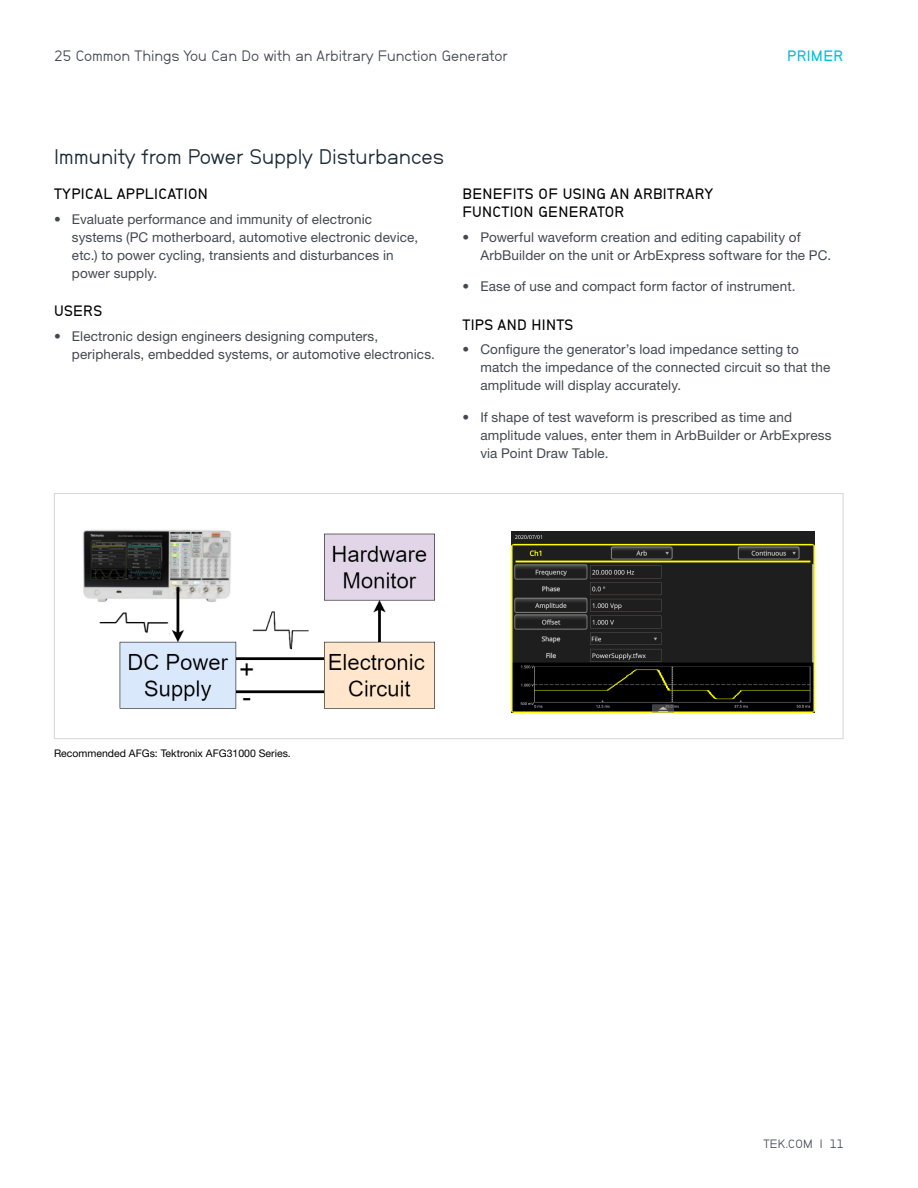
<style>
.page{position:relative;width:918px;height:1188px;background:#fff}
.page>*{position:absolute;margin:0;border:0;box-sizing:border-box;transform-origin:0 0}
.t1{font:21px "Neubau Grotesk Nor";color:#1b2a35}
.t2{font:15px/18px "Neubau Grotesk Hal";letter-spacing:.02em;color:#000}
.t3{font:15px "Neubau Grotesk Nor";color:#43474f}
.t4{font:15px "Neubau Grotesk Hal";letter-spacing:.02em;color:#00bfdf}
.t5{font:13.5px/18px "Helvetica Neue LT Std";letter-spacing:.01em;color:#43474f}
.t6{font:12px "Neubau Grotesk Nor";letter-spacing:.02em;color:#43474f}
.t7{font:10.5px "Helvetica Neue LT Std";color:#000}
</style>
<div class="page">
<img style="left:82px;top:529px;width:353px;height:180px">
<img style="left:512px;top:531px;width:302px;height:182px">
<div style="left:54px;top:493px;width:789px;height:246px;border:1px solid #d5d7d8"></div>
<p class="t3" style="left:54px;top:47px;width:455px">25 Common Things You Can Do with an Arbitrary Function Generator</p>
<p class="t4" style="left:787px;top:46px;width:58px">PRIMER</p>
<h1 class="t1" style="left:54px;top:144px;width:392px">Immunity from Power Supply Disturbances</h1>
<p class="t2" style="left:54px;top:184px;width:155px">TYPICAL APPLICATION</p>
<p class="t5" style="left:72px;top:210px;width:348px;text-indent:-18px">• Evaluate performance and immunity of electronic systems (PC motherboard, automotive electronic device, etc.) to power cycling, transients and disturbances in power supply.</p>
<p class="t2" style="left:54px;top:301px;width:50px">USERS</p>
<p class="t5" style="left:72px;top:327px;width:364px;text-indent:-18px">• Electronic design engineers designing computers, peripherals, embedded systems, or automotive electronics.</p>
<p class="t2" style="left:462px;top:184px;width:252px">BENEFITS OF USING AN ARBITRARY<br>FUNCTION GENERATOR</p>
<p class="t5" style="left:480px;top:228px;width:352px;text-indent:-18px">• Powerful waveform creation and editing capability of<br>ArbBuilder on the unit or ArbExpress software for the PC.</p>
<p class="t5" style="left:462px;top:277px;width:335px">• Ease of use and compact form factor of instrument.</p>
<p class="t2" style="left:462px;top:315px;width:112px">TIPS AND HINTS</p>
<p class="t5" style="left:480px;top:340px;width:351px;text-indent:-18px">• Configure the generator’s load impedance setting to match the impedance of the connected circuit so that the amplitude will display accurately.</p>
<p class="t5" style="left:480px;top:408px;width:353px;text-indent:-18px">• If shape of test waveform is prescribed as time and amplitude values, enter them in ArbBuilder or ArbExpress via Point Draw Table.</p>
<p class="t7" style="left:54px;top:747px;width:238px">Recommended AFGs: Tektronix AFG31000 Series.</p>
<p class="t6" style="left:763px;top:1137px;width:82px">TEK.COM | 11</p>
</div>
